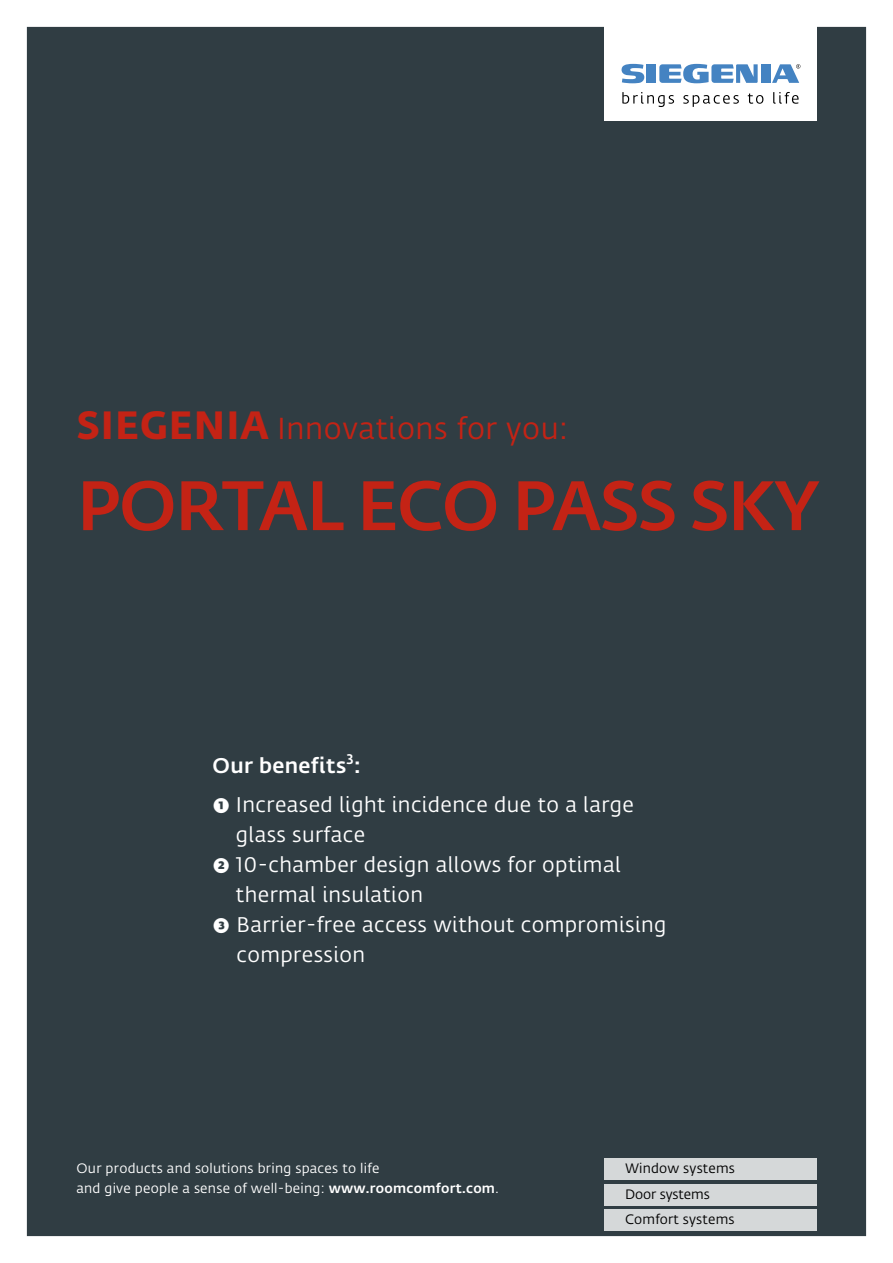
<style>
.page{position:relative;width:893px;height:1263px;background:#fff}
.page>*{position:absolute;margin:0;border:0;box-sizing:border-box;transform-origin:0 0}
.t1{font:500 69px "Fedra Sans Alt Pro";letter-spacing:-.02em;color:#c42315}
.t2{font:30px "Fedra Sans Alt Pro";letter-spacing:.02em;color:#c42315}
.t3{font:21px "Fedra Sans Alt Pro";letter-spacing:.02em;color:#fff}
.t4{font:500 21px "Fedra Sans Alt Pro";letter-spacing:.02em;color:#fff}
.t5{font:500 13.8px "Fedra Sans Alt Pro";color:#fff}
.t6{font:13.5px/19.5px "Fedra Sans Alt Pro";letter-spacing:.02em;color:#fff}
.t7{font:13.5px/25.5px "Fedra Sans Alt Pro";letter-spacing:.015em;color:#000}
.s1{font-weight:700;font-size:39px}
.s2{font-weight:700}
.s3{font-weight:500}
</style>
<div class="page">
<div style="left:27px;top:27px;width:839px;height:1209px;background:#303d43"></div>
<div style="left:604px;top:1210px;width:212px;height:21px;background:#d5d8d9"></div>
<div style="left:604px;top:1184px;width:212px;height:21px;background:#d5d8d9"></div>
<div style="left:604px;top:1159px;width:212px;height:21px;background:#d5d8d9"></div>
<div style="left:604px;top:18px;width:212px;height:102px;background:#fff"></div>
<svg style="left:622px;top:92px;width:52px;height:15px"></svg>
<svg style="left:683px;top:95px;width:56px;height:12px"></svg>
<svg style="left:748px;top:94px;width:15px;height:10px"></svg>
<svg style="left:773px;top:92px;width:26px;height:12px"></svg>
<div style="left:646px;top:64px;width:10px;height:19px;background:#4483c2"></div>
<svg style="left:622px;top:64px;width:22px;height:19px"></svg>
<div style="left:761px;top:64px;width:9px;height:19px;background:#4483c2"></div>
<svg style="left:659px;top:64px;width:99px;height:19px"></svg>
<svg style="left:772px;top:64px;width:28px;height:19px"></svg>
<h2 class="t2" style="left:77px;top:407px;width:493px"><span class="s1">SIEGENIA</span> Innovations for you:</h2>
<h1 class="t1" style="left:77px;top:453px;width:744px">PORTAL ECO PASS SKY</h1>
<p class="t5" style="left:347px;top:748px;width:9px">3</p>
<p class="t3" style="left:213px;top:790px;width:423px"><span class="s2">➊</span> Increased light incidence due to a large</p>
<p class="t3" style="left:236px;top:820px;width:131px">glass surface</p>
<p class="t3" style="left:213px;top:850px;width:410px"><span class="s2">➋</span> 10-chamber design allows for optimal</p>
<p class="t3" style="left:236px;top:880px;width:189px">thermal insulation</p>
<p class="t3" style="left:213px;top:910px;width:455px"><span class="s2">➌</span> Barrier-free access without compromising</p>
<p class="t3" style="left:237px;top:940px;width:130px">compression</p>
<p class="t4" style="left:213px;top:750px;width:149px">Our benefits :</p>
<p class="t6" style="left:77px;top:1158px;width:423px">Our products and solutions bring spaces to life<br>and give people a sense of well-being: <span class="s3">www.roomcomfort.com</span>.</p>
<p class="t7" style="left:625px;top:1155px;width:111px">Window systems<br>Door systems<br>Comfort systems</p>
</div>
